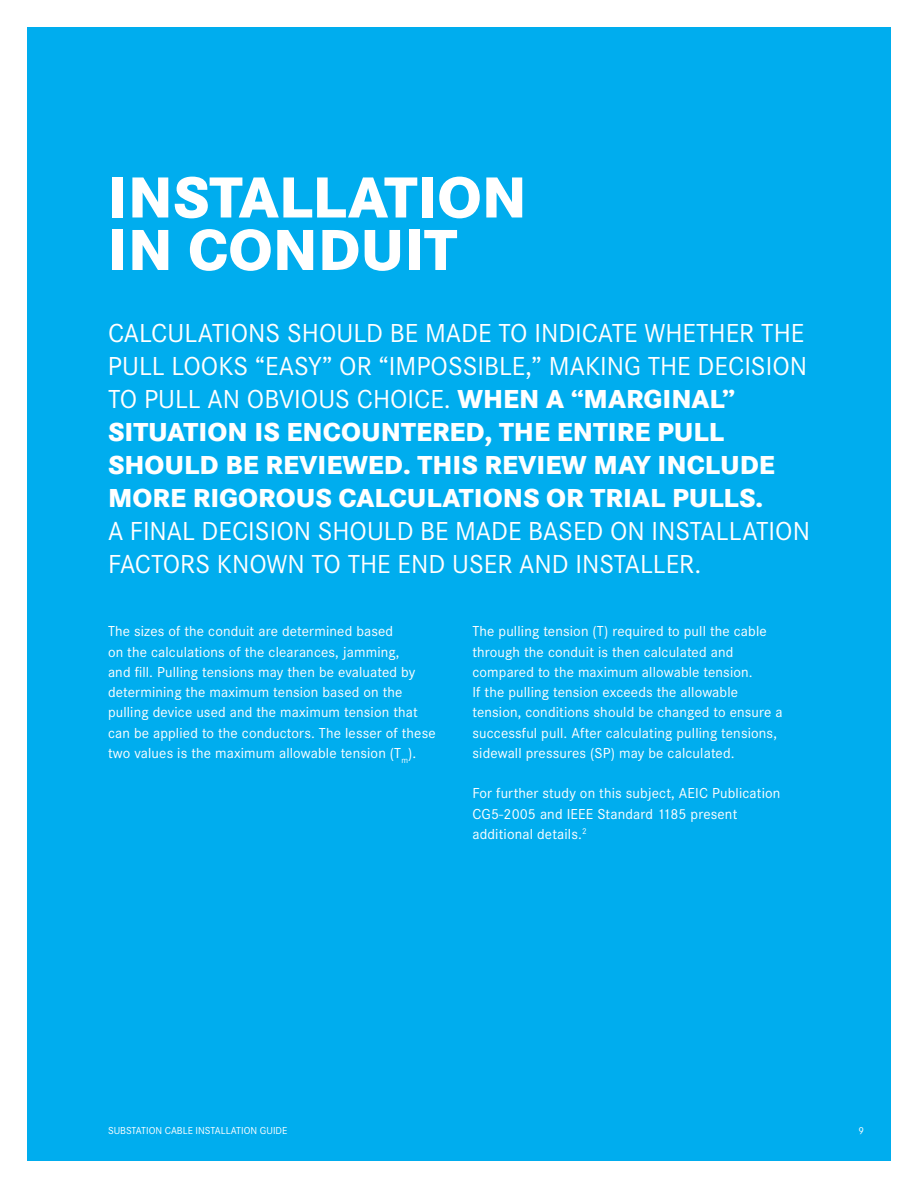
<style>
.page{position:relative;width:918px;height:1188px;background:#fff}
.page>*{position:absolute;margin:0;border:0;box-sizing:border-box;transform-origin:0 0}
.t1{font:800 60px/52.5px "Corporate S";color:#fff}
.t2{font:27px "Corporate S";color:#fff}
.t3{font:800 27px "Corporate S";color:#fff}
.t4{font:15px/20.2px "Corporate S";letter-spacing:.01em;color:#fff}
.t5{font:10.5px "Corporate S";color:#fff}
.s1{font-weight:400}
</style>
<div class="page">
<div style="left:27px;top:27px;width:864px;height:1134px;background:#00adee"></div>
<h1 class="t1" style="left:108px;top:172px;width:170px">INSTALLA</h1>
<h1 class="t1" style="left:108px;top:172px;width:411px;text-indent:276px">TION<br>IN CONDUIT</h1>
<h2 class="t2" style="left:108px;top:318px;width:105px">Calcu lations</h2>
<h2 class="t2" style="left:287px;top:318px;width:17px">shou</h2>
<h2 class="t2" style="left:353px;top:318px;width:109px">ld be made</h2>
<h2 class="t2" style="left:498px;top:318px;width:50px">to indicate</h2>
<h2 class="t2" style="left:644px;top:318px;width:17px">whethe</h2>
<h2 class="t2" style="left:739px;top:318px;width:37px">r the</h2>
<h2 class="t2" style="left:108px;top:351px;width:323px">pu ll looks “easy” or “i mpossi</h2>
<h2 class="t2" style="left:484px;top:351px;width:130px">ble,” making</h2>
<h2 class="t2" style="left:648px;top:351px;width:15px">the</h2>
<h2 class="t2" style="left:698px;top:351px;width:15px">decision</h2>
<h2 class="t2" style="left:108px;top:384px;width:201px">to pull an obvious</h2>
<h2 class="t2" style="left:357px;top:384px;width:16px">choice</h2>
<h2 class="t3" style="left:444px;top:383px;width:293px"><span class="s1">.</span> WHEN A “MARGINAL”</h2>
<h2 class="t3" style="left:108px;top:416px;width:16px">SITU</h2>
<h2 class="t3" style="left:167px;top:416px;width:251px">ATION IS ENCOU NTERE</h2>
<h2 class="t3" style="left:466px;top:416px;width:52px">D, THE</h2>
<h2 class="t3" style="left:557px;top:416px;width:52px">ENTIRE</h2>
<h2 class="t3" style="left:657px;top:416px;width:68px">PULL</h2>
<h2 class="t3" style="left:108px;top:449px;width:20px">SHOU</h2>
<h2 class="t3" style="left:184px;top:449px;width:151px">LD BE REVIEWE</h2>
<h2 class="t3" style="left:384px;top:449px;width:64px">D. THIS</h2>
<h2 class="t3" style="left:485px;top:449px;width:70px">REVIEW</h2>
<h2 class="t3" style="left:594px;top:449px;width:180px">MAY INCLUDE</h2>
<h2 class="t3" style="left:108px;top:482px;width:43px">MORE</h2>
<h2 class="t3" style="left:193px;top:482px;width:65px">RIGOROUS</h2>
<h2 class="t3" style="left:339px;top:482px;width:426px">CALCULATIO NS OR TRIAL PULLS.</h2>
<h2 class="t2" style="left:108px;top:516px;width:36px">A fina</h2>
<h2 class="t2" style="left:182px;top:516px;width:34px">l decision</h2>
<h2 class="t2" style="left:318px;top:516px;width:17px">shou</h2>
<h2 class="t2" style="left:384px;top:516px;width:108px">ld be made</h2>
<h2 class="t2" style="left:528px;top:516px;width:31px">based</h2>
<h2 class="t2" style="left:610px;top:516px;width:55px">on insta</h2>
<h2 class="t2" style="left:716px;top:516px;width:41px">llation</h2>
<h2 class="t2" style="left:108px;top:549px;width:15px">facto</h2>
<h2 class="t2" style="left:180px;top:549px;width:70px">rs known</h2>
<h2 class="t2" style="left:312px;top:549px;width:51px">to the</h2>
<h2 class="t2" style="left:398px;top:549px;width:16px">end</h2>
<h2 class="t2" style="left:452px;top:549px;width:84px">use r and</h2>
<h2 class="t2" style="left:576px;top:549px;width:14px">insta</h2>
<h2 class="t2" style="left:640px;top:549px;width:63px">ller.</h2>
<p class="t4" style="left:108px;top:622px;width:329px">The sizes of the conduit are determined based<br>on the calculations of the clearances, jamming,<br>and fill. Pulling tensions may then be evaluated by determining the maximum tension based on the pulling device used and the maximum tension that can be applied to the conductors. The lesser of these two values is the maximum allowable tension (T<sub>m</sub>).</p>
<p class="t4" style="left:472px;top:622px;width:312px">The pulling tension (T) required to pull the cable through the conduit is then calculated and compared to the maximum allowable tension.<br>If the pulling tension exceeds the allowable tension, conditions should be changed to ensure a successful pull. After calculating pulling tensions, sidewall pressures (SP) may be calculated.</p>
<p class="t4" style="left:472px;top:784px;width:309px">For further study on this subject, AEIC Publication<br>CG5-2005 and IEEE Standard 1185 present additional details.<sup>2</sup></p>
<p class="t5" style="left:108px;top:1125px;width:181px">SUBSTATION CABLE INSTALLATION GUIDE</p>
<p class="t5" style="left:858px;top:1125px;width:7px">9</p>
</div>
